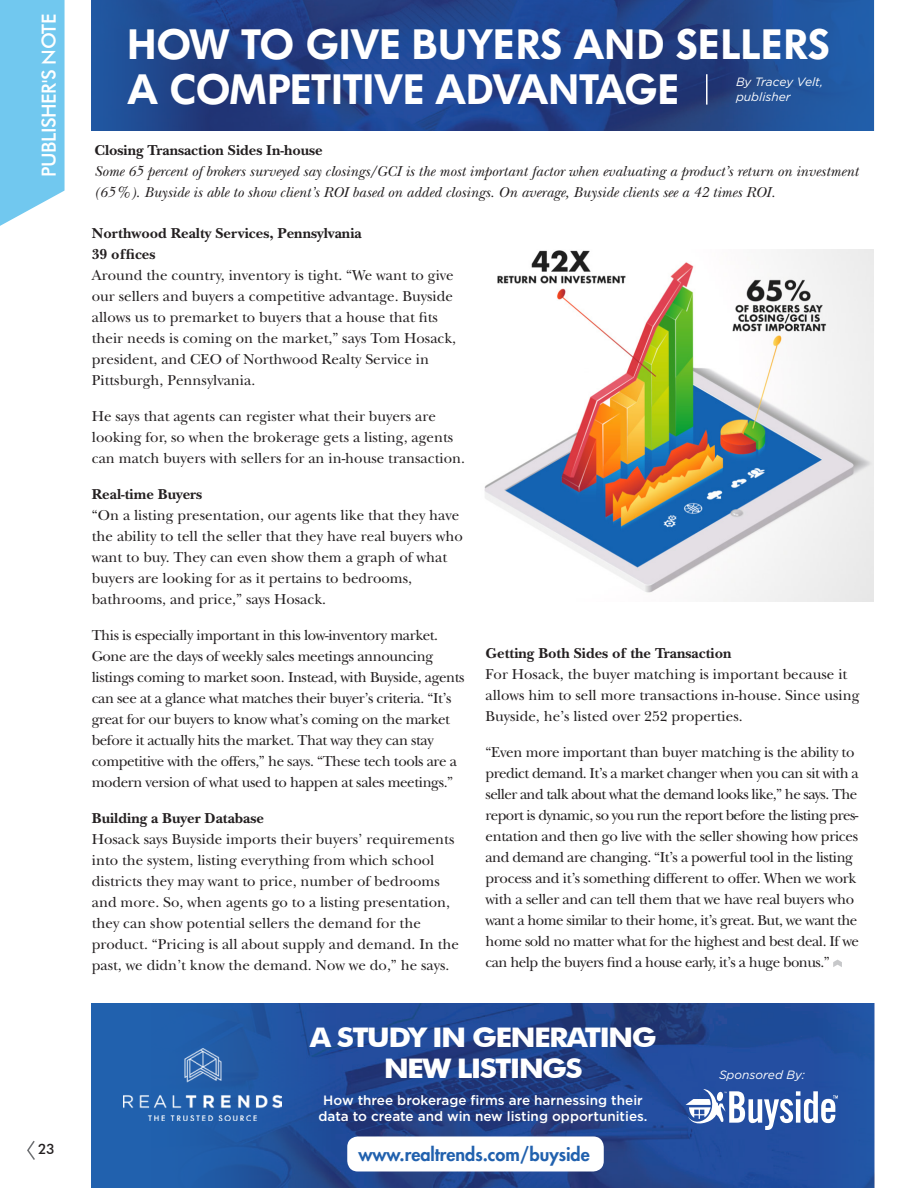
<style>
.page{position:relative;width:918px;height:1188px;background:#fff}
.page>*{position:absolute;margin:0;border:0;box-sizing:border-box;transform-origin:0 0}
.t1{font:600 42px/45px "Futura BQ";color:#fff}
.t2{font:700 27px/31.5px "Futura BT";letter-spacing:-.06em;color:#fff;text-align:center;scale:1.1 1}
.t3{font:500 19.5px "Futura BT";letter-spacing:-.02em;color:#fff}
.t4{font:800 18px "Futura Std";color:#2161ae}
.t5{font:15px/21px "New Baskerville";color:#231f20}
.t6{font:15px/21px "New Baskerville";letter-spacing:-.03em;color:#231f20}
.t7{font:15px/21px "New Baskerville";letter-spacing:-.025em;color:#231f20}
.t8{font:italic 15px/21px "New Baskerville";color:#231f20}
.t9{font:700 15px "New Baskerville";color:#231f20}
.t10{font:500 14.25px "Futura BT";color:#231f20}
.t11{font:500 13.5px/16.5px "Gotham";color:#fff;text-align:center}
.t12{font:italic 12px/15px "Gotham";color:#fff}
</style>
<div class="page">
<img style="left:92px;top:0;width:782px;height:131px">
<svg style="left:27px;top:1141px;width:8px;height:19px"></svg>
<svg style="left:0;top:0;width:65px;height:226px;background:#7dccf0"></svg>
<svg style="left:833px;top:960px;width:9px;height:7px"></svg>
<div style="left:92px;top:1003px;width:782px;height:185px;background:#2161ae"></div>
<img style="left:216px;top:1003px;width:658px;height:185px">
<img style="left:484px;top:249px;width:390px;height:353px">
<hr style="left:706px;top:74px;width:2px;height:31px;background:#fff">
<svg style="left:686px;top:1089px;width:152px;height:41px;background:#718cc2"></svg>
<div style="left:347px;top:1136px;width:257px;height:36px;background:#fff;border-radius:11px"></div>
<img style="left:123px;top:1048px;width:158px;height:73px">
<p class="t3" style="left:37px;top:177px;width:165px;rotate:-90deg">PUBLISHER'S NOTE</p>
<p class="t10" style="left:38px;top:1140px;width:18px">23</p>
<p class="t1" style="left:128px;top:23px;width:704px">HOW TO GIVE BUYERS AND SELLERS<br>A COMPETITIVE ADVANTAGE</p>
<p class="t12" style="left:736px;top:75px;width:89px">By Tracey Velt, publisher</p>
<p class="t9" style="left:94px;top:141px;width:230px">Closing Transaction Sides In-house</p>
<p class="t8" style="left:94px;top:160px;width:765px">Some 65 percent of brokers surveyed say closings/GCI is the most important factor when evaluating a product’s return on investment (65%). Buyside is able to show client’s ROI based on added closings. On average, Buyside clients see a 42 times ROI.</p>
<p class="t9" style="left:92px;top:225px;width:271px">Northwood Realty Services, Pennsylvania</p>
<p class="t9" style="left:92px;top:246px;width:65px">39 offices</p>
<p class="t5" style="left:92px;top:265px;width:366px">Around the country, inventory is tight. “We want to give our sellers and buyers a competitive advantage. Buyside allows us to premarket to buyers that a house that fits their needs is coming on the market,” says Tom Hosack, president, and CEO of Northwood Realty Service in Pittsburgh, Pennsylvania.</p>
<p class="t5" style="left:92px;top:406px;width:375px">He says that agents can register what their buyers are looking for, so when the brokerage gets a listing, agents can match buyers with sellers for an in-house transaction.</p>
<p class="t9" style="left:92px;top:486px;width:112px">Real-time Buyers</p>
<p class="t5" style="left:92px;top:505px;width:373px">“On a listing presentation, our agents like that they have the ability to tell the seller that they have real buyers who want to buy. They can even show them a graph of what buyers are looking for as it pertains to bedrooms, bathrooms, and price,” says Hosack.</p>
<p class="t7" style="left:92px;top:625px;width:374px">This is especially important in this low-inventory market.<br>Gone are the days of weekly sales meetings announcing listings coming to market soon. Instead, with Buyside, agents can see at a glance what matches their buyer’s criteria. “It’s great for our buyers to know what’s coming on the market before it actually hits the market. That way they can stay competitive with the offers,” he says. “These tech tools are a modern version of what used to happen at sales meetings.”</p>
<p class="t9" style="left:92px;top:810px;width:174px">Building a Buyer Database</p>
<p class="t5" style="left:92px;top:829px;width:369px">Hosack says Buyside imports their buyers’ requirements into the system, listing everything from which school districts they may want to price, number of bedrooms and more. So, when agents go to a listing presentation, they can show potential sellers the demand for the product. “Pricing is all about supply and demand. In the past, we didn’t know the demand. Now we do,” he says.</p>
<p class="t9" style="left:486px;top:645px;width:247px">Getting Both Sides of the Transaction</p>
<p class="t5" style="left:486px;top:664px;width:376px">For Hosack, the buyer matching is important because it allows him to sell more transactions in-house. Since using<br>Buyside, he’s listed over 252 properties.</p>
<p class="t6" style="left:486px;top:742px;width:375px">“Even more important than buyer matching is the ability to predict demand. It’s a market changer when you can sit with a seller and talk about what the demand looks like,” he says. The report is dynamic, so you run the report before the listing pres&shy;entation and then go live with the seller showing how prices and demand are changing. “It’s a powerful tool in the listing process and it’s something different to offer. When we work with a seller and can tell them that we have real buyers who want a home similar to their home, it’s great. But, we want the home sold no matter what for the highest and best deal. If we can help the buyers find a house early, it’s a huge bonus.”</p>
<p class="t2" style="left:310px;top:1021px;width:317px">A STUDY IN GENERATING<br>NEW LISTINGS</p>
<p class="t11" style="left:318px;top:1091px;width:331px">How three brokerage firms are harnessing their data to create and win new listing opportunities.</p>
<p class="t4" style="left:358px;top:1143px;width:233px">www.realtrends.com/buyside</p>
<p class="t12" style="left:719px;top:1067px;width:88px">Sponsored By:</p>
</div>
